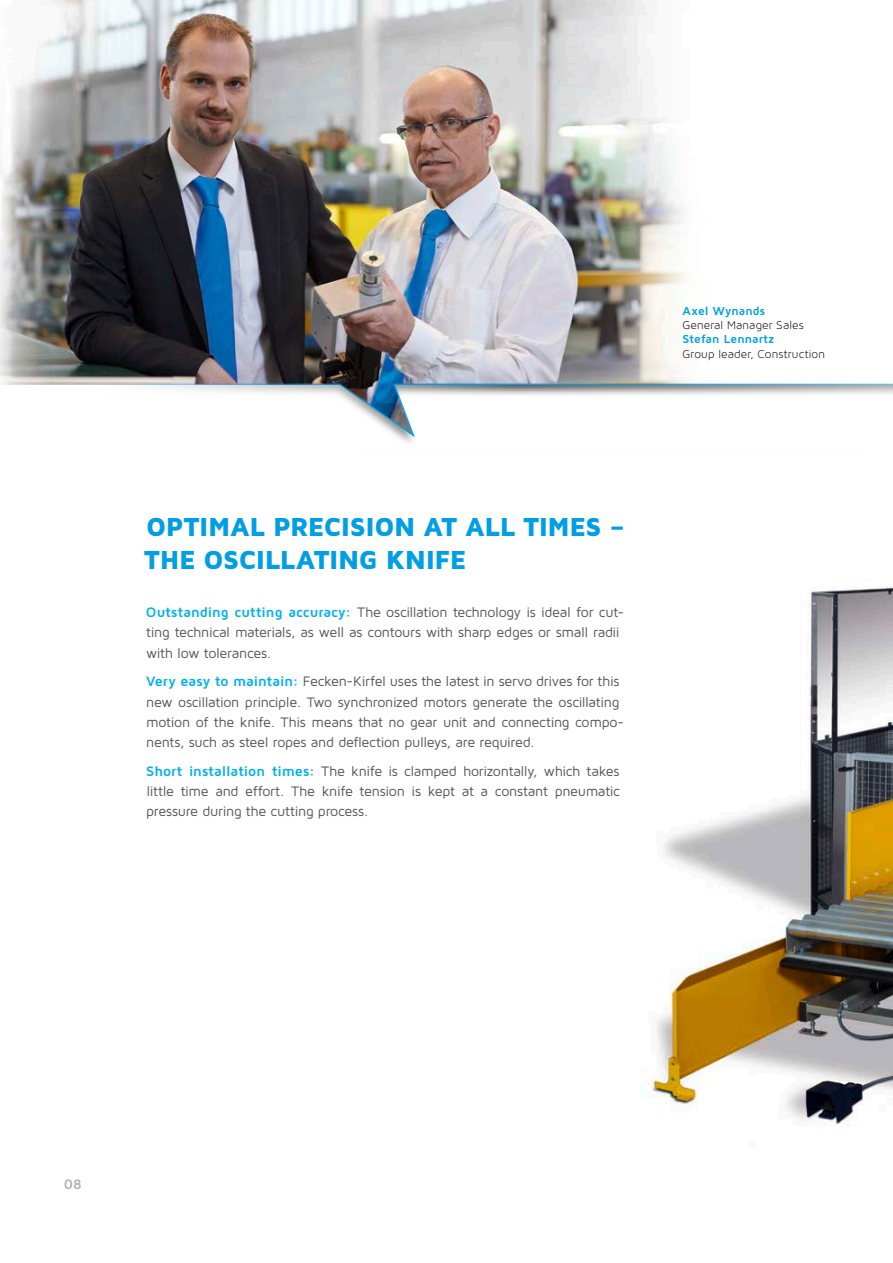
<style>
.page{position:relative;width:893px;height:1263px;background:#fff}
.page>*{position:absolute;margin:0;border:0;box-sizing:border-box;transform-origin:0 0}
.t1{font:900 27px/32.4px "Maven Pro";letter-spacing:-.02em;color:#009ee3}
.t2{font:14.25px/20.2px "Maven Pro";letter-spacing:-.025em;color:#565655}
.t3{font:700 14.25px "Maven Pro";color:#b0b2b2}
.t4{font:12px "Maven Pro Light 300";letter-spacing:.015em;color:#000}
.t5{font:700 12px "Maven Pro";letter-spacing:.01em;color:#009ee3}
.s1{font-weight:700;color:#00b0ea}
</style>
<div class="page">
<img style="left:647px;top:586px;width:246px;height:541px">
<img style="left:0;top:0;width:686px;height:385px">
<svg style="left:84px;top:383px;width:809px;height:56px"></svg>
<p class="t5" style="left:682px;top:303px;width:84px">Axel Wynands</p>
<p class="t4" style="left:682px;top:318px;width:123px">General Manager Sales</p>
<p class="t5" style="left:682px;top:332px;width:93px">Stefan Lennartz</p>
<p class="t4" style="left:682px;top:347px;width:144px">Group leader, Construction</p>
<h1 class="t1" style="left:144px;top:510px;width:482px">OPTIMAL PRECISION AT ALL TIMES –<br>THE OSCILLATING KNIFE</h1>
<p class="t2" style="left:146px;top:602px;width:480px"><span class="s1">Outstanding cutting accuracy:</span> The oscillation technology is ideal for cut&shy;ting technical materials, as well as contours with sharp edges or small radii with low tolerances.</p>
<p class="t2" style="left:146px;top:671px;width:480px"><span class="s1">Very easy to maintain:</span> Fecken-Kirfel uses the latest in servo drives for this new oscillation principle. Two synchronized motors generate the oscillating motion of the knife. This means that no gear unit and connecting compo&shy;nents, such as steel ropes and deflection pulleys, are required.</p>
<p class="t2" style="left:146px;top:760px;width:475px;text-align:justify"><span class="s1">Short installation times:</span> The knife is clamped horizontally, which takes little time and effort. The knife tension is kept at a constant pneumatic pressure during the cutting process.</p>
<p class="t3" style="left:64px;top:1175px;width:20px">08</p>
</div>
